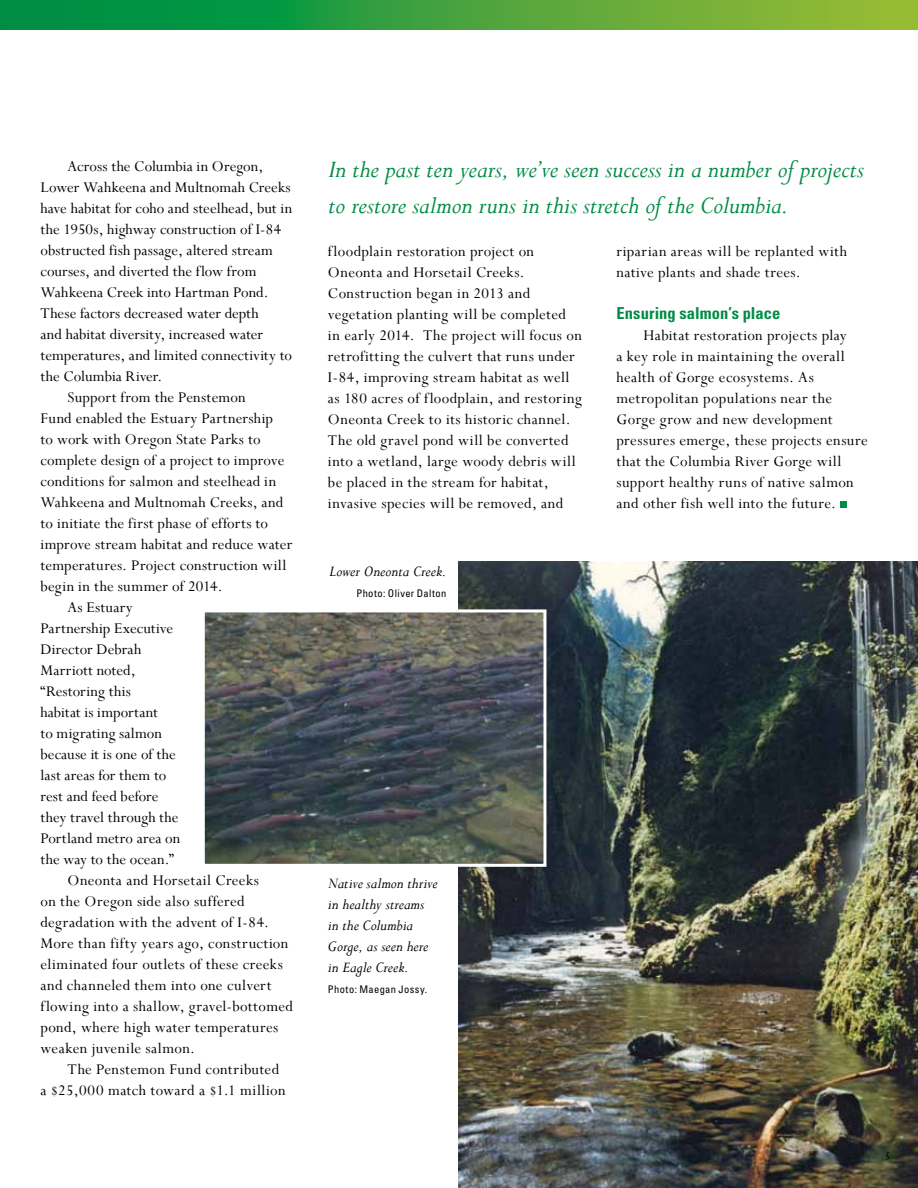
<style>
.page{position:relative;width:918px;height:1188px;background:#fff}
.page>*{position:absolute;margin:0;border:0;box-sizing:border-box;transform-origin:0 0}
.t1{font:italic 27px/36px "Perpetua";color:#008c44}
.t2{font:16.5px/21px "Perpetua";letter-spacing:.015em;color:#000}
.t3{font:italic 16.5px/21px "Perpetua";color:#000}
.t4{font:700 condensed 16.5px "Univers";letter-spacing:.005em;color:#008c44}
.t5{font:16.5px "Perpetua";letter-spacing:-.005em;color:#000}
.t6{font:13.5px "Perpetua SC";color:#000}
.t7{font:condensed 10.5px "Univers";letter-spacing:.035em;color:#000}
</style>
<div class="page">
<img style="left:458px;top:562px;width:460px;height:626px">
<svg style="left:0;top:0;width:918px;height:30px;background:#42a23d"></svg>
<div style="left:841px;top:501px;width:6px;height:7px;background:#008c44"></div>
<img style="left:206px;top:613px;width:336px;height:250px">
<div style="left:202px;top:609px;width:344px;height:258px;border:3px solid #fff"></div>
<p class="t2" style="left:68px;top:156px;width:197px">Across the Columbia in Oregon,</p>
<p class="t2" style="left:41px;top:177px;width:252px">Lower Wahkeena and Multnomah Creeks</p>
<p class="t2" style="left:41px;top:198px;width:253px">have habitat for coho and steelhead, but in</p>
<p class="t2" style="left:41px;top:219px;width:242px">the 1950s, highway construction of I-84</p>
<p class="t2" style="left:41px;top:240px;width:234px">obstructed fish passage, altered stream</p>
<p class="t2" style="left:41px;top:261px;width:218px">courses, and diverted the flow from</p>
<p class="t2" style="left:41px;top:282px;width:229px">Wahkeena Creek into Hartman Pond.</p>
<p class="t2" style="left:41px;top:303px;width:220px">These factors decreased water depth</p>
<p class="t2" style="left:41px;top:324px;width:224px">and habitat diversity, increased water</p>
<p class="t2" style="left:41px;top:345px;width:253px">temperatures, and limited connectivity to</p>
<p class="t5" style="left:41px;top:366px;width:123px">the Columbia River.</p>
<p class="t2" style="left:68px;top:387px;width:180px">Support from the Penstemon</p>
<p class="t2" style="left:40px;top:408px;width:234px">Fund enabled the Estuary Partnership</p>
<p class="t2" style="left:40px;top:429px;width:222px">to work with Oregon State Parks to</p>
<p class="t2" style="left:40px;top:450px;width:245px">complete design of a project to improve</p>
<p class="t2" style="left:40px;top:471px;width:237px">conditions for salmon and steelhead in</p>
<p class="t2" style="left:40px;top:492px;width:244px">Wahkeena and Multnomah Creeks, and</p>
<p class="t2" style="left:40px;top:513px;width:229px">to initiate the first phase of efforts to</p>
<p class="t2" style="left:40px;top:534px;width:253px">improve stream habitat and reduce water</p>
<p class="t2" style="left:40px;top:555px;width:247px">temperatures. Project construction will</p>
<p class="t2" style="left:40px;top:576px;width:184px">begin in the summer of 2014.</p>
<p class="t2" style="left:67px;top:597px;width:67px">As Estuary</p>
<p class="t2" style="left:40px;top:618px;width:134px">Partnership Executive</p>
<p class="t2" style="left:40px;top:639px;width:102px">Director Debrah</p>
<p class="t2" style="left:40px;top:660px;width:97px">Marriott noted,</p>
<p class="t2" style="left:40px;top:681px;width:92px">“Restoring this</p>
<p class="t2" style="left:40px;top:702px;width:119px">habitat is important</p>
<p class="t2" style="left:40px;top:723px;width:123px">to migrating salmon</p>
<p class="t2" style="left:40px;top:744px;width:137px">because it is one of the</p>
<p class="t2" style="left:40px;top:765px;width:128px">last areas for them to</p>
<p class="t2" style="left:40px;top:786px;width:120px">rest and feed before</p>
<p class="t2" style="left:40px;top:807px;width:140px">they travel through the</p>
<p class="t2" style="left:40px;top:828px;width:141px">Portland metro area on</p>
<p class="t2" style="left:40px;top:849px;width:135px">the way to the ocean.”</p>
<p class="t2" style="left:67px;top:870px;width:193px">Oneonta and Horsetail Creeks</p>
<p class="t2" style="left:40px;top:891px;width:206px">on the Oregon side also suffered</p>
<p class="t2" style="left:40px;top:912px;width:230px">degradation with the advent of I-84.</p>
<p class="t2" style="left:40px;top:933px;width:249px">More than fifty years ago, construction</p>
<p class="t2" style="left:40px;top:954px;width:244px">eliminated four outlets of these creeks</p>
<p class="t2" style="left:40px;top:975px;width:233px">and channeled them into one culvert</p>
<p class="t2" style="left:40px;top:996px;width:254px">flowing into a shallow, gravel-bottomed</p>
<p class="t2" style="left:40px;top:1017px;width:239px">pond, where high water temperatures</p>
<p class="t2" style="left:40px;top:1038px;width:156px">weaken juvenile salmon.</p>
<p class="t2" style="left:67px;top:1059px;width:213px">The Penstemon Fund contributed</p>
<p class="t2" style="left:40px;top:1080px;width:247px">a $25,000 match toward a $1.1 million</p>
<h1 class="t1" style="left:328px;top:150px;width:537px">In the past ten years, we’ve seen success in a number of projects to restore salmon runs in this stretch of the Columbia.</h1>
<p class="t2" style="left:328px;top:240px;width:256px">floodplain restoration project on Oneonta and Horsetail Creeks.<br>Construction began in 2013 and vegetation planting will be completed in early 2014. The project will focus on retrofitting the culvert that runs under I-84, improving stream habitat as well as 180 acres of floodplain, and restoring Oneonta Creek to its historic channel.<br>The old gravel pond will be converted into a wetland, large woody debris will be placed in the stream for habitat, invasive species will be removed, and</p>
<p class="t3" style="left:330px;top:560px;width:118px">Lower Oneonta Creek.</p>
<p class="t7" style="left:356px;top:586px;width:91px">Photo: Oliver Dalton</p>
<p class="t2" style="left:616px;top:240px;width:232px">riparian areas will be replanted with native plants and shade trees.</p>
<p class="t4" style="left:616px;top:303px;width:165px">Ensuring salmon’s place</p>
<p class="t2" style="left:616px;top:324px;width:253px;text-indent:27px">Habitat restoration projects play<br>a key role in maintaining the overall health of Gorge ecosystems. As metropolitan populations near the Gorge grow and new development pressures emerge, these projects ensure that the Columbia River Gorge will support healthy runs of native salmon and other fish well into the future.</p>
<p class="t3" style="left:328px;top:873px;width:111px">Native salmon thrive in healthy streams in the Columbia<br>Gorge, as seen here in Eagle Creek.</p>
<p class="t7" style="left:328px;top:983px;width:101px">Photo: Maegan Jossy.</p>
<p class="t6" style="left:885px;top:1146px;width:8px">5</p>
</div>
